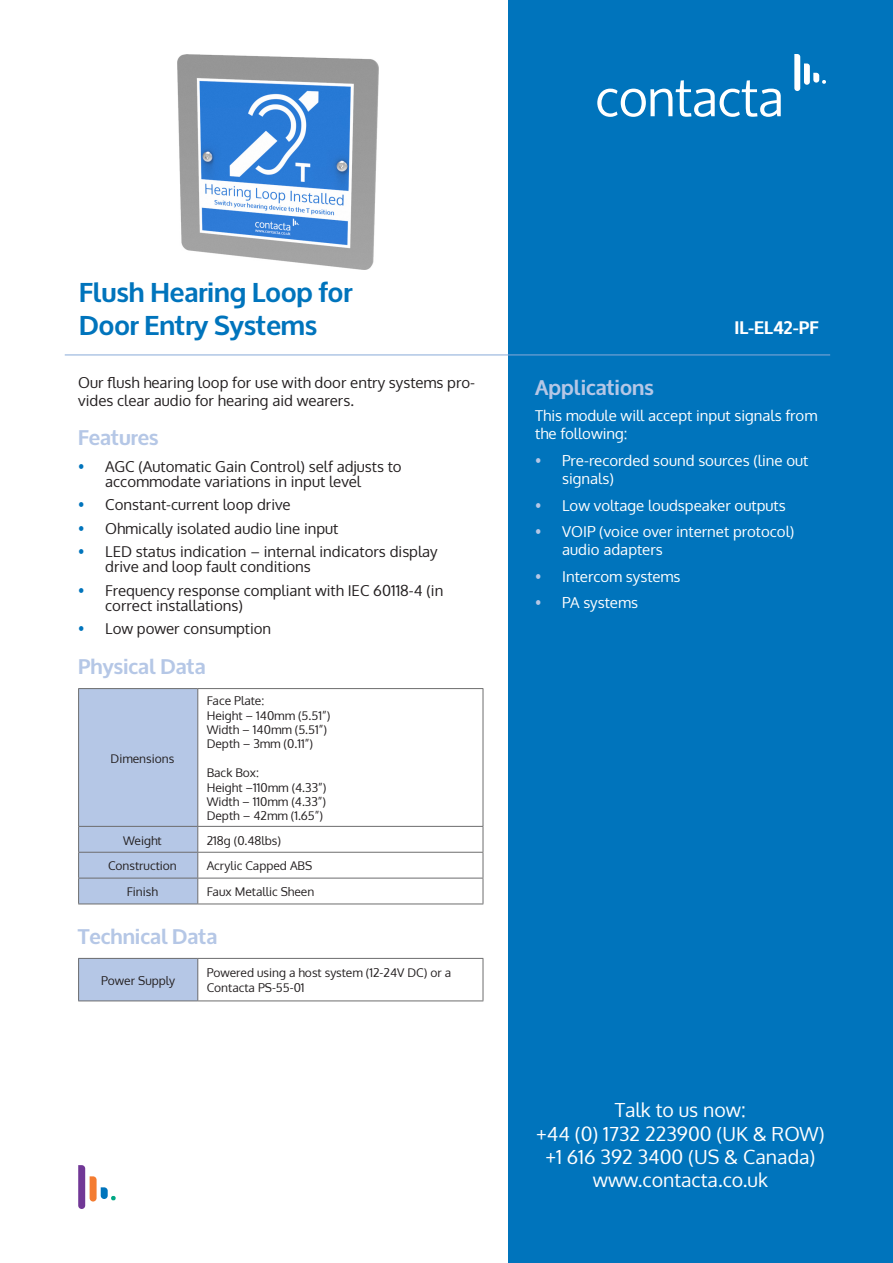
<style>
.page{position:relative;width:893px;height:1263px;background:#fff}
.page>*{position:absolute;margin:0;border:0;box-sizing:border-box;transform-origin:0 0}
.t1{font:700 27px "Oxygen";color:#0074bc}
.t2{font:700 21px "Oxygen";color:#b5c7e6}
.t3{font:19.5px "Oxygen";color:#fff}
.t4{font:700 18px "Oxygen";color:#fff}
.t5{font:15px/15px "Oxygen";color:#231f20}
.t6{font:15px/18px "Oxygen";color:#fff}
.t7{font:12px/14.4px "Oxygen";color:#231f20}
.s1{color:#b5c7e6}
.s2{color:#0074bc}
</style>
<div class="page">
<div style="left:508px;top:0;width:385px;height:1263px;background:#0074bc"></div>
<svg style="left:78px;top:1165px;width:38px;height:44px"></svg>
<hr style="left:198px;top:688px;width:285px;height:1px;background:#6d6d6e">
<hr style="left:483px;top:689px;width:1px;height:137px;background:#6d6d6e">
<hr style="left:198px;top:826px;width:285px;height:1px;background:#6d6d6e">
<hr style="left:198px;top:852px;width:285px;height:1px;background:#6d6d6e">
<hr style="left:198px;top:878px;width:285px;height:1px;background:#6d6d6e">
<svg style="left:78px;top:688px;width:120px;height:215px;background:#b0c1de"></svg>
<svg style="left:483px;top:827px;width:1px;height:76px"></svg>
<hr style="left:78px;top:903px;width:120px;height:1px;background:#6d6d6e">
<hr style="left:198px;top:903px;width:285px;height:1px;background:#6d6d6e">
<div style="left:79px;top:958px;width:119px;height:43px;background:#b5c7e6"></div>
<hr style="left:78px;top:958px;width:120px;height:1px;background:#6d6d6e">
<hr style="left:78px;top:959px;width:1px;height:41px;background:#6d6d6e">
<hr style="left:198px;top:958px;width:285px;height:1px;background:#6d6d6e">
<hr style="left:197px;top:959px;width:1px;height:41px;background:#6d6d6e">
<hr style="left:483px;top:959px;width:1px;height:41px;background:#6d6d6e">
<hr style="left:78px;top:1000px;width:120px;height:1px;background:#6d6d6e">
<hr style="left:198px;top:1000px;width:285px;height:1px;background:#6d6d6e">
<hr style="left:65px;top:355px;width:765px;height:1px;background:#89aad8">
<svg style="left:597px;top:80px;width:184px;height:37px"></svg>
<svg style="left:794px;top:54px;width:32px;height:37px"></svg>
<img style="left:177px;top:54px;width:202px;height:215px">
<p class="t1" style="left:79px;top:276px;width:275px">Flush Hearing Loop for</p>
<p class="t1" style="left:79px;top:308px;width:239px">Door Entry Systems</p>
<p class="t4" style="left:734px;top:317px;width:86px">IL-EL42-PF</p>
<p class="t5" style="left:78px;top:373px;width:398px;line-height:18px">Our flush hearing loop for use with door entry systems pro&shy;vides clear audio for hearing aid wearers.</p>
<p class="t2" style="left:535px;top:374px;width:120px">Applications</p>
<p class="t6" style="left:535px;top:407px;width:284px">This module will accept input signals from the following:</p>
<p class="t6" style="left:562px;top:452px;width:248px;text-indent:-27px"><span class="s1">•</span> Pre-recorded sound sources (line out signals)</p>
<p class="t6" style="left:535px;top:496px;width:252px"><span class="s1">•</span> Low voltage loudspeaker outputs</p>
<p class="t6" style="left:562px;top:523px;width:234px;text-indent:-27px"><span class="s1">•</span> VOIP (voice over internet protocol) audio adapters</p>
<p class="t6" style="left:535px;top:567px;width:147px"><span class="s1">•</span> Intercom systems</p>
<p class="t6" style="left:535px;top:594px;width:104px"><span class="s1">•</span> PA systems</p>
<p class="t2" style="left:78px;top:425px;width:82px">Features</p>
<p class="t5" style="left:105px;top:459px;width:298px;text-indent:-27px"><span class="s2">•</span> AGC (Automatic Gain Control) self adjusts to accommodate variations in input level</p>
<p class="t5" style="left:78px;top:498px;width:214px"><span class="s2">•</span> Constant-current loop drive</p>
<p class="t5" style="left:78px;top:521px;width:262px"><span class="s2">•</span> Ohmically isolated audio line input</p>
<p class="t5" style="left:105px;top:545px;width:334px;text-indent:-27px"><span class="s2">•</span> LED status indication – internal indicators display drive and loop fault conditions</p>
<p class="t5" style="left:105px;top:583px;width:340px;text-indent:-27px"><span class="s2">•</span> Frequency response compliant with IEC 60118-4 (in correct installations)</p>
<p class="t5" style="left:78px;top:622px;width:195px"><span class="s2">•</span> Low power consumption</p>
<p class="t2" style="left:78px;top:653px;width:129px">Physical Data</p>
<p class="t7" style="left:111px;top:751px;width:65px">Dimensions</p>
<p class="t7" style="left:207px;top:694px;width:59px">Face Plate:</p>
<p class="t7" style="left:207px;top:708px;width:125px">Height – 140mm (5.51”)</p>
<p class="t7" style="left:207px;top:722px;width:122px">Width – 140mm (5.51”)</p>
<p class="t7" style="left:207px;top:737px;width:108px">Depth – 3mm (0.11”)</p>
<p class="t7" style="left:207px;top:766px;width:54px">Back Box:</p>
<p class="t7" style="left:207px;top:780px;width:121px">Height –110mm (4.33”)</p>
<p class="t7" style="left:207px;top:794px;width:121px">Width – 110mm (4.33”)</p>
<p class="t7" style="left:207px;top:809px;width:118px">Depth – 42mm (1.65”)</p>
<p class="t7" style="left:123px;top:833px;width:40px">Weight</p>
<p class="t7" style="left:207px;top:833px;width:76px">218g (0.48lbs)</p>
<p class="t7" style="left:108px;top:859px;width:70px">Construction</p>
<p class="t7" style="left:207px;top:859px;width:107px">Acrylic Capped ABS</p>
<p class="t7" style="left:127px;top:885px;width:33px">Finish</p>
<p class="t7" style="left:207px;top:885px;width:109px">Faux Metallic Sheen</p>
<p class="t2" style="left:78px;top:923px;width:141px">Technical Data</p>
<p class="t7" style="left:101px;top:973px;width:75px">Power Supply</p>
<p class="t7" style="left:207px;top:966px;width:246px">Powered using a host system (12-24V DC) or a<br>Contacta PS-55-01</p>
<p class="t3" style="left:615px;top:1097px;width:132px">Talk to us now:</p>
<p class="t3" style="left:536px;top:1120px;width:290px">+44 (0) 1732 223900 (UK &amp; ROW)</p>
<p class="t3" style="left:545px;top:1144px;width:272px">+1 616 392 3400 (US &amp; Canada)</p>
<p class="t3" style="left:593px;top:1167px;width:177px">www.contacta.co.uk</p>
</div>
